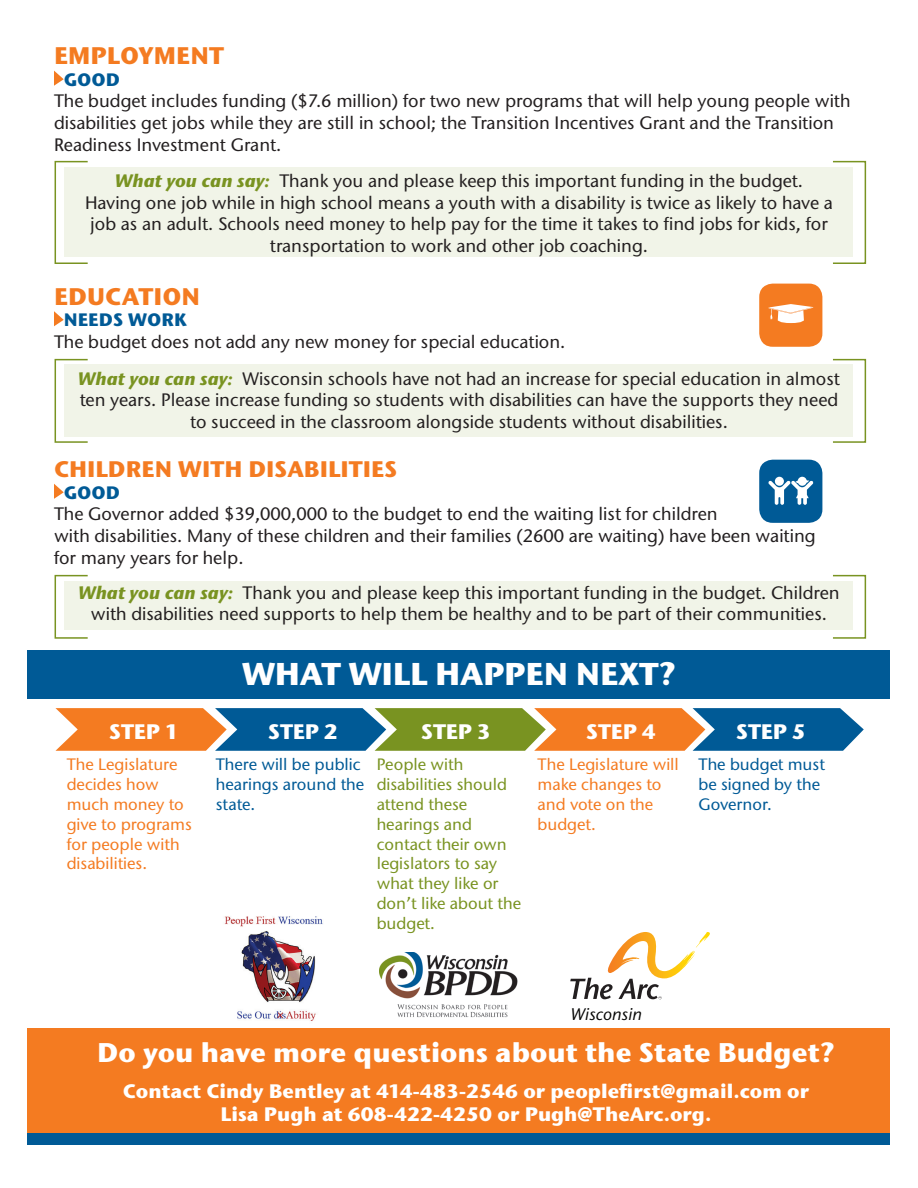
<style>
.page{position:relative;width:918px;height:1188px;background:#fff}
.page>*{position:absolute;margin:0;border:0;box-sizing:border-box;transform-origin:0 0}
.t1{font:700 31.5px "Stone Sans ITC Std";letter-spacing:-.01em;color:#fff}
.t2{font:700 27px "Stone Sans ITC Std";color:#fff}
.t3{font:700 24px "Stone Sans ITC Std";color:#f47b21}
.t4{font:700 22.5px "Stone Sans ITC Std";color:#f47b21}
.t5{font:700 21px "Stone Sans ITC Std";letter-spacing:-.02em;color:#fff}
.t6{font:700 19.5px/23.4px "Stone Sans ITC Std";color:#fff;text-align:center}
.t7{font:500 18px/21.6px "Stone Sans ITC Std";color:#231f20}
.t8{font:700 18px "Stone Sans ITC Std";color:#005a96}
.t9{font:italic 500 16.8px "Stone Sans ITC Std";color:#050504}
.t10{font:500 16.5px/19.8px "Stone Sans ITC Std";color:#f47b21}
.t11{font:500 16.5px/19.8px "Stone Sans ITC Std";color:#799321}
.t12{font:500 16.5px/19.8px "Stone Sans ITC Std";color:#005a96}
.s1{font-weight:700;font-style:italic;color:#799321}
</style>
<div class="page">
<img style="left:224px;top:916px;width:99px;height:105px">
<div style="left:64px;top:582px;width:789px;height:48px;background:#f1f4e8"></div>
<div style="left:64px;top:364px;width:789px;height:72px;background:#f1f4e8"></div>
<div style="left:64px;top:168px;width:789px;height:89px;background:#f1f4e8"></div>
<div style="left:27px;top:651px;width:863px;height:48px;background:#005a96"></div>
<div style="left:27px;top:1114px;width:863px;height:31px;background:#005a96"></div>
<svg style="left:54px;top:71px;width:10px;height:15px"></svg>
<svg style="left:54px;top:311px;width:10px;height:15px"></svg>
<svg style="left:54px;top:484px;width:10px;height:15px"></svg>
<img style="left:379px;top:952px;width:139px;height:66px">
<img style="left:607px;top:932px;width:103px;height:46px">
<svg style="left:571px;top:978px;width:91px;height:21px"></svg>
<div style="left:27px;top:1028px;width:863px;height:104px;background:#f47b21"></div>
<div style="left:759px;top:284px;width:63px;height:63px;background:#f47b21;border-radius:13px"></div>
<svg style="left:768px;top:304px;width:45px;height:19px"></svg>
<div style="left:759px;top:460px;width:63px;height:63px;background:#005a96;border-radius:13px"></div>
<svg style="left:768px;top:477px;width:45px;height:28px"></svg>
<svg style="left:56px;top:708px;width:808px;height:43px;background:#857e5e"></svg>
<div style="left:55px;top:161px;width:33px;height:103px;border:2px solid #799321"></div>
<div style="left:832px;top:161px;width:34px;height:103px;border:2px solid #799321"></div>
<div style="left:55px;top:359px;width:33px;height:84px;border:2px solid #799321"></div>
<div style="left:832px;top:359px;width:34px;height:84px;border:2px solid #799321"></div>
<div style="left:55px;top:575px;width:33px;height:64px;border:2px solid #799321"></div>
<div style="left:832px;top:575px;width:34px;height:64px;border:2px solid #799321"></div>
<h3 class="t3" style="left:54px;top:40px;width:171px">EMPLOYMENT</h3>
<p class="t8" style="left:64px;top:68px;width:58px">GOOD</p>
<p class="t7" style="left:54px;top:90px;width:798px">The budget includes funding ($7.6 million) for two new programs that will help young people with disabilities get jobs while they are still in school; the Transition Incentives Grant and the Transition<br>Readiness Investment Grant.</p>
<p class="t7" style="left:85px;top:170px;width:749px;text-align:center"><span class="s1">What you can say:</span> Thank you and please keep this important funding in the budget.<br>Having one job while in high school means a youth with a disability is twice as likely to have a job as an adult. Schools need money to help pay for the time it takes to find jobs for kids, for transportation to work and other job coaching.</p>
<h3 class="t3" style="left:54px;top:281px;width:148px">EDUCATION</h3>
<p class="t8" style="left:64px;top:308px;width:125px">NEEDS WORK</p>
<p class="t7" style="left:78px;top:323px;width:764px;line-height:36.6px;text-indent:-24px">The budget does not add any new money for special education.<br><span class="s1">What you can say:</span> Wisconsin schools have not had an increase for special education in almost</p>
<p class="t7" style="left:80px;top:389px;width:760px;text-align:center">ten years. Please increase funding so students with disabilities can have the supports they need to succeed in the classroom alongside students without disabilities.</p>
<p class="t4" style="left:54px;top:455px;width:345px">CHILDREN WITH DISABILITIES</p>
<p class="t8" style="left:64px;top:481px;width:58px">GOOD</p>
<p class="t7" style="left:54px;top:503px;width:763px">The Governor added $39,000,000 to the budget to end the waiting list for children<br>with disabilities. Many of these children and their families (2600 are waiting) have been waiting for many years for help.</p>
<p class="t7" style="left:78px;top:582px;width:763px;text-align:center"><span class="s1">What you can say:</span> Thank you and please keep this important funding in the budget. Children with disabilities need supports to help them be healthy and to be part of their communities.</p>
<h1 class="t1" style="left:242px;top:654px;width:435px">WHAT WILL HAPPEN NEXT?</h1>
<p class="t5" style="left:109px;top:718px;width:71px">STEP 1</p>
<p class="t10" style="left:67px;top:755px;width:127px">The Legislature decides how much money to give to programs for people with disabilities.</p>
<p class="t5" style="left:268px;top:718px;width:71px">STEP 2</p>
<p class="t5" style="left:421px;top:718px;width:71px">STEP 3</p>
<p class="t5" style="left:586px;top:718px;width:71px">STEP 4</p>
<p class="t5" style="left:736px;top:718px;width:71px">STEP 5</p>
<p class="t12" style="left:216px;top:755px;width:150px">There will be public hearings around the state.</p>
<p class="t11" style="left:377px;top:755px;width:146px">People with disabilities should attend these hearings and contact their own legislators to say what they like or don’t like about the budget.</p>
<p class="t10" style="left:538px;top:755px;width:143px">The Legislature will make changes to and vote on the budget.</p>
<p class="t12" style="left:699px;top:755px;width:128px">The budget must be signed by the<br>Governor.</p>
<p class="t9" style="left:570px;top:1004px;width:73px">Wisconsin</p>
<h2 class="t2" style="left:97px;top:1035px;width:739px">Do you have more questions about the State Budget?</h2>
<p class="t6" style="left:123px;top:1079px;width:688px">Contact Cindy Bentley at 414-483-2546 or peoplefirst@gmail.com or<br>Lisa Pugh at 608-422-4250 or Pugh@TheArc.org.</p>
</div>
